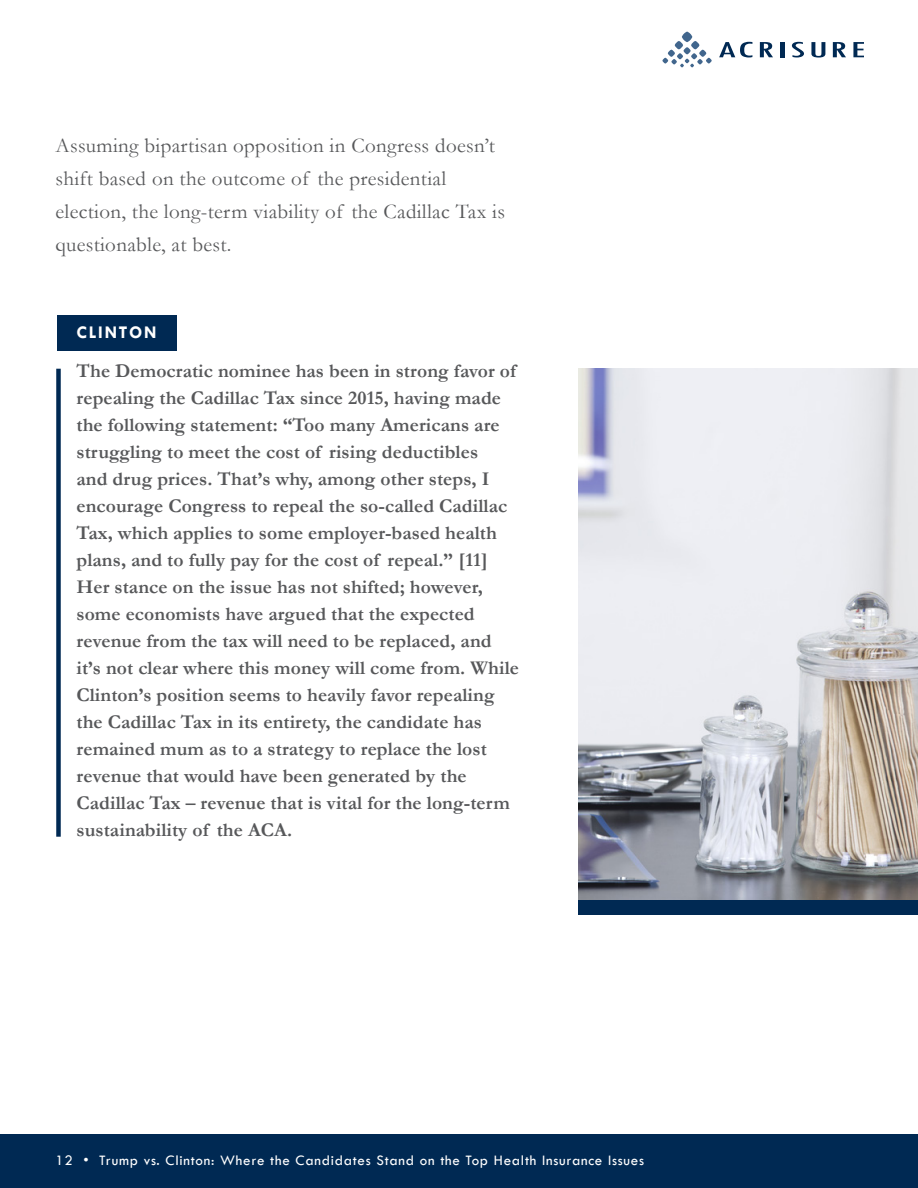
<style>
.page{position:relative;width:918px;height:1188px;background:#fff}
.page>*{position:absolute;margin:0;border:0;box-sizing:border-box;transform-origin:0 0}
.t1{font:21px/33px "Garamond";letter-spacing:.015em;color:#57585a}
.t2{font:700 19.5px/27px "Garamond";letter-spacing:.005em;color:#57585a}
.t3{font:700 18px "Tw Cen";letter-spacing:.1em;color:#fff}
.t4{font:15px "Tw Cen";letter-spacing:.05em;color:#fff}
</style>
<div class="page">
<div style="left:0;top:1134px;width:918px;height:54px;background:#002953"></div>
<svg style="left:719px;top:42px;width:33px;height:15px"></svg>
<svg style="left:760px;top:42px;width:13px;height:15px"></svg>
<hr style="left:780px;top:42px;width:4px;height:15px;background:#002953">
<svg style="left:792px;top:42px;width:12px;height:15px"></svg>
<svg style="left:811px;top:42px;width:14px;height:16px"></svg>
<svg style="left:833px;top:42px;width:13px;height:15px"></svg>
<svg style="left:853px;top:42px;width:11px;height:15px"></svg>
<svg style="left:682px;top:32px;width:10px;height:10px"></svg>
<div style="left:675px;top:41px;width:8px;height:8px;background:#41668d;border-radius:50%"></div>
<svg style="left:691px;top:41px;width:8px;height:8px"></svg>
<svg style="left:683px;top:47px;width:8px;height:7px"></svg>
<svg style="left:668px;top:50px;width:7px;height:7px"></svg>
<div style="left:699px;top:50px;width:7px;height:7px;background:#41668d;border-radius:50%"></div>
<svg style="left:662px;top:53px;width:50px;height:14px"></svg>
<div style="left:57px;top:315px;width:119px;height:36px;background:#002953"></div>
<div style="left:579px;top:899px;width:339px;height:15px;background:#002953"></div>
<div style="left:56px;top:369px;width:5px;height:468px;background:#002953"></div>
<img style="left:579px;top:369px;width:339px;height:530px">
<p class="t1" style="left:56px;top:128px;width:451px">Assuming bipartisan opposition in Congress doesn’t shift based on the outcome of the presidential election, the long-term viability of the Cadillac Tax is questionable, at best.</p>
<p class="t3" style="left:76px;top:322px;width:82px">CLINTON</p>
<p class="t2" style="left:76px;top:358px;width:444px">The Democratic nominee has been in strong favor of repealing the Cadillac Tax since 2015, having made the following statement: “Too many Americans are struggling to meet the cost of rising deductibles<br>and drug prices. That’s why, among other steps, I encourage Congress to repeal the so-called Cadillac Tax, which applies to some employer-based health plans, and to fully pay for the cost of repeal.” [11] Her stance on the issue has not shifted; however, some economists have argued that the expected revenue from the tax will need to be replaced, and it’s not clear where this money will come from. While Clinton’s position seems to heavily favor repealing the Cadillac Tax in its entirety, the candidate has remained mum as to a strategy to replace the lost revenue that would have been generated by the Cadillac Tax – revenue that is vital for the long-term sustainability of the ACA.</p>
<p class="t4" style="left:56px;top:1151px;width:590px">12 • Trump vs. Clinton: Where the Candidates Stand on the Top Health Insurance Issues</p>
</div>
